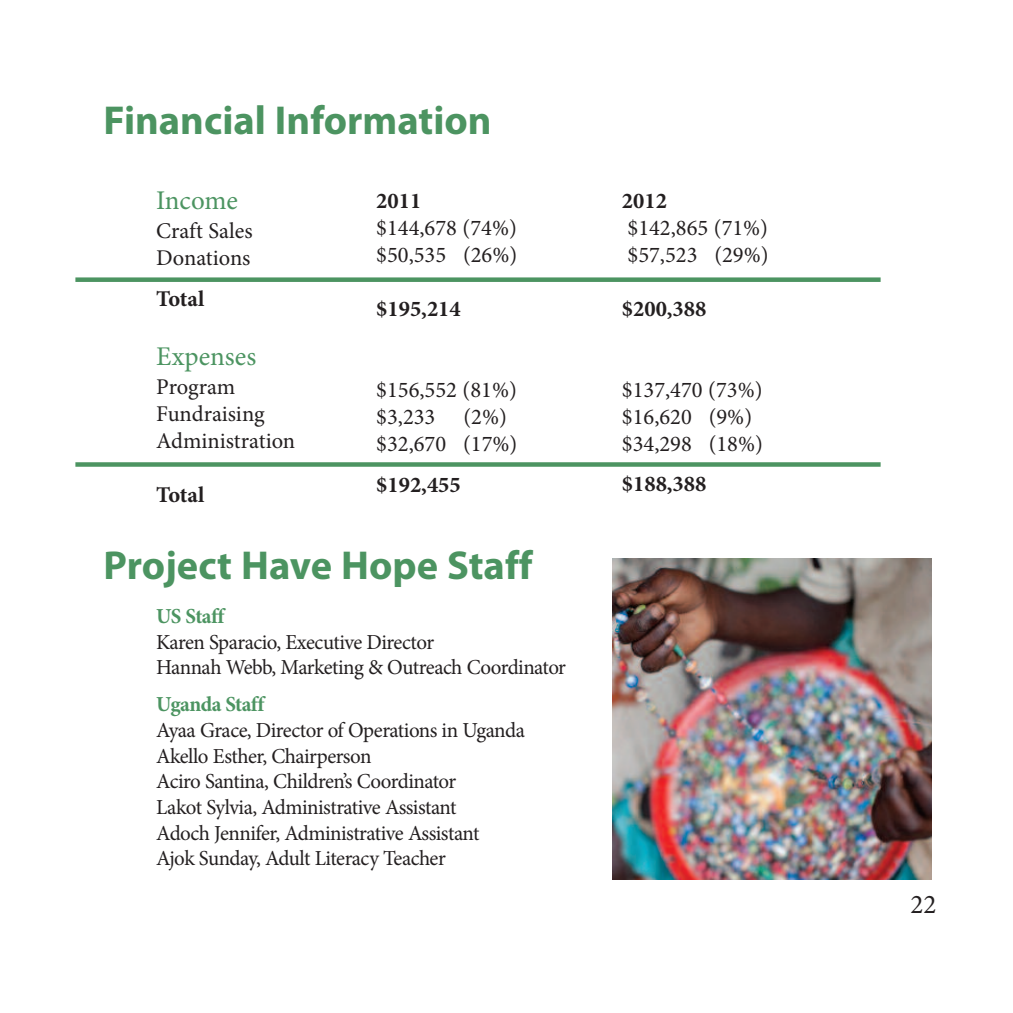
<style>
.page{position:relative;width:1013px;height:1013px;background:#fff}
.page>*{position:absolute;margin:0;border:0;box-sizing:border-box;transform-origin:0 0}
.t1{font:700 40.5px "Myriad Pro";color:#4c9461}
.t2{font:27px "Minion Pro";color:#4c9461}
.t3{font:27px "Minion Pro";color:#231f20}
.t4{font:22.5px/27px "Minion Pro";color:#231f20}
.t5{font:700 22.5px "Minion Pro";color:#231f20}
.t6{font:21.38px/25.7px "Minion Pro";letter-spacing:-.025em;color:#231f20}
.t7{font:700 21.38px "Minion Pro";letter-spacing:-.025em;color:#4c9461}
</style>
<div class="page">
<div style="left:75px;top:277px;width:805px;height:5px;background:#4c9461"></div>
<div style="left:75px;top:462px;width:805px;height:5px;background:#4c9461"></div>
<img style="left:612px;top:558px;width:319px;height:321px">
<h1 class="t1" style="left:104px;top:105px;width:389px">Financial Information</h1>
<p class="t2" style="left:156px;top:190px;width:83px">Income</p>
<p class="t4" style="left:156px;top:219px;width:98px">Craft Sales<br>Donations</p>
<p class="t5" style="left:156px;top:290px;width:50px">Total</p>
<p class="t2" style="left:156px;top:346px;width:102px">Expenses</p>
<p class="t4" style="left:156px;top:375px;width:140px">Program<br>Fundraising<br>Administration</p>
<p class="t5" style="left:156px;top:486px;width:50px">Total</p>
<p class="t5" style="left:376px;top:193px;width:46px">2011</p>
<p class="t4" style="left:376px;top:216px;width:142px">$144,678 (74%) $50,535 (26%)</p>
<p class="t5" style="left:376px;top:301px;width:86px">$195,214</p>
<p class="t4" style="left:376px;top:378px;width:142px">$156,552 (81%) $3,233 (2%) $32,670 (17%)</p>
<p class="t5" style="left:376px;top:476px;width:86px">$192,455</p>
<h1 class="t1" style="left:104px;top:550px;width:430px">Project Have Hope Staff</h1>
<p class="t7" style="left:156px;top:608px;width:70px">US Staff</p>
<p class="t6" style="left:156px;top:631px;width:411px">Karen Sparacio, Executive Director<br>Hannah Webb, Marketing &amp; Outreach Coordinator</p>
<p class="t7" style="left:156px;top:696px;width:110px">Uganda Staff</p>
<p class="t6" style="left:156px;top:719px;width:370px">Ayaa Grace, Director of Operations in Uganda Akello Esther, Chairperson<br>Aciro Santina, Children’s Coordinator<br>Lakot Sylvia, Administrative Assistant<br>Adoch Jennifer, Administrative Assistant<br>Ajok Sunday, Adult Literacy Teacher</p>
<p class="t5" style="left:622px;top:192px;width:46px">2012</p>
<p class="t4" style="left:627px;top:216px;width:142px">$142,865 (71%) $57,523 (29%)</p>
<p class="t5" style="left:622px;top:300px;width:86px">$200,388</p>
<p class="t4" style="left:622px;top:378px;width:142px">$137,470 (73%) $16,620 (9%) $34,298 (18%)</p>
<p class="t5" style="left:622px;top:475px;width:86px">$188,388</p>
<p class="t3" style="left:910px;top:894px;width:27px">22</p>
</div>
